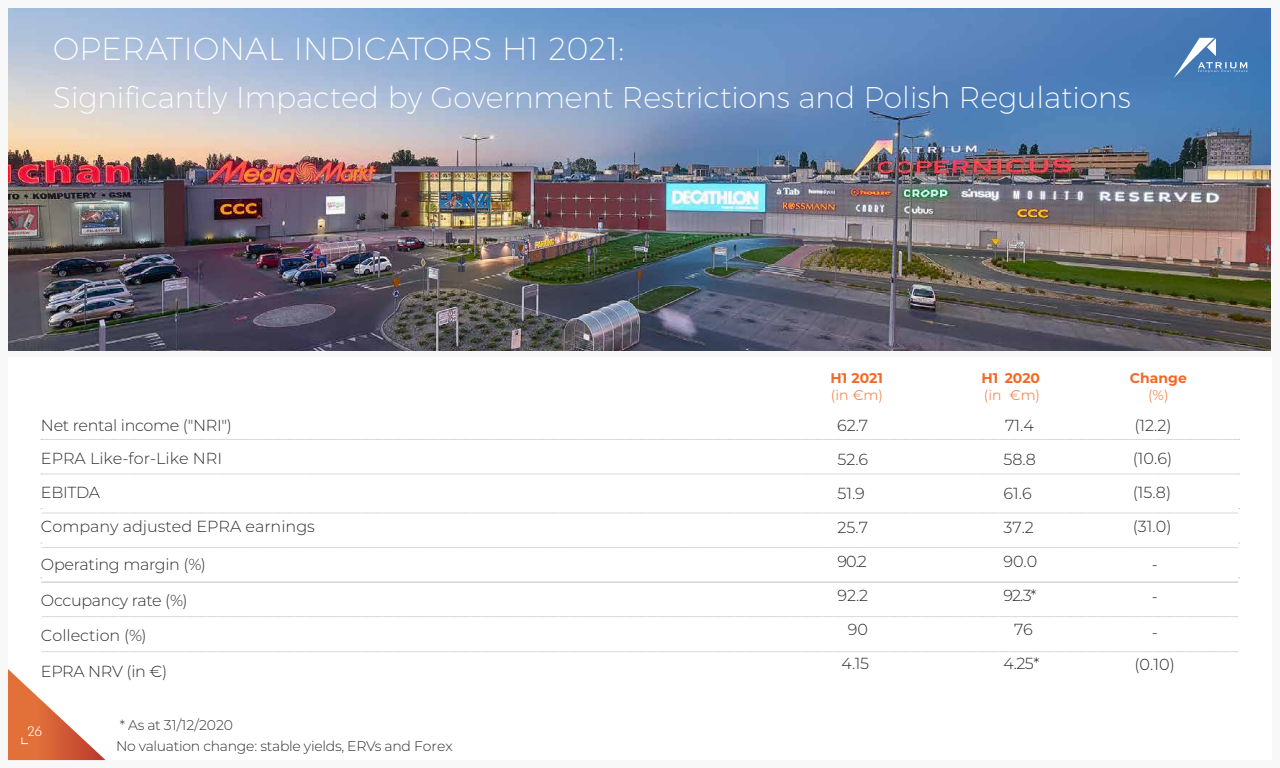
<style>
.page{position:relative;width:1280px;height:768px;background:#fff}
.page>*{position:absolute;margin:0;border:0;box-sizing:border-box;transform-origin:0 0}
.t1{font:200 32px "Montserrat";letter-spacing:.01em;color:#fff}
.t2{font:200 30px "Montserrat";color:#fff}
.t3{font:300 16px/34px "Montserrat";color:#2a2a2a;text-align:right}
.t4{font:300 16px/33.6px "Montserrat";color:#2e2e2e}
.t5{font:300 16px "Montserrat";letter-spacing:-.02em;color:#2e2e2e}
.t6{font:300 16px "Montserrat";color:#262626}
.t7{font:300 16px "Almoni Neue DL4.0 AAA";color:#fff}
.t8{font:300 14px "Montserrat";letter-spacing:-.02em;color:#2e2e2e}
.t9{font:700 14px "Montserrat";color:#f26927}
.t10{font:300 14px "Montserrat";color:#f26927}
.t11{font:300 14px "Montserrat";color:#323232}
.s1{color:#262626}
</style>
<div class="page">
<img style="left:8px;top:8px;width:1263px;height:343px">
<svg style="left:41px;top:439px;width:1199px;height:1px"></svg>
<svg style="left:41px;top:474px;width:1199px;height:1px"></svg>
<svg style="left:41px;top:543px;width:1199px;height:5px"></svg>
<svg style="left:41px;top:616px;width:1197px;height:1px"></svg>
<svg style="left:1174px;top:38px;width:74px;height:40px"></svg>
<svg style="left:8px;top:669px;width:98px;height:91px"></svg>
<svg style="left:41px;top:508px;width:1199px;height:6px"></svg>
<svg style="left:41px;top:577px;width:1199px;height:6px"></svg>
<svg style="left:41px;top:651px;width:1197px;height:1px"></svg>
<h1 class="t1" style="left:53px;top:29px;width:573px">OPERATIONAL INDICATORS H1 2021:</h1>
<h2 class="t2" style="left:53px;top:79px;width:1079px">Significantly Impacted by Government Restrictions and Polish Regulations</h2>
<p class="t4" style="left:41px;top:408px;width:275px">Net rental income ("NRI ("<br>EPRA Like-for-Like NRI<br>EBITDA<br>Company adjusted EPRA earnings</p>
<p class="t5" style="left:41px;top:554px;width:166px">Operating margin %) (</p>
<p class="t5" style="left:41px;top:589px;width:148px">Occupancy rate %) (</p>
<p class="t4" style="left:41px;top:618px;width:107px">Collection %) (</p>
<p class="t5" style="left:41px;top:660px;width:128px">EPRA NRV (in €(</p>
<p class="t7" style="left:27px;top:719px;width:17px">26</p>
<p class="t11" style="left:120px;top:715px;width:115px">* As at 31/12/2020</p>
<p class="t8" style="left:116px;top:736px;width:338px">No valuation change: stable yields, ERVs and Forex</p>
<p class="t9" style="left:830px;top:368px;width:54px">H1 2021</p>
<p class="t10" style="left:831px;top:385px;width:54px">i n( €m(</p>
<p class="t3" style="left:837px;top:408px;width:33px">62.7<br>52.6<br>51.9<br>25.7<br>90.2<br>92.2<br>90<br>4.15</p>
<p class="t9" style="left:982px;top:368px;width:60px">H1 2020</p>
<p class="t10" style="left:1010px;top:385px;width:32px">€m(</p>
<p class="t10" style="left:984px;top:385px;width:19px">i n(</p>
<p class="t3" style="left:1004px;top:408px;width:37px;text-align:center">71.4<br>58.8<br>61.6<br>37.2<br>90.0<br>92.3*<br>76<br>4.25*</p>
<p class="t9" style="left:1130px;top:368px;width:58px">Change</p>
<p class="t10" style="left:1148px;top:385px;width:22px">%) (</p>
<p class="t3" style="left:1133px;top:408px;width:41px;line-height:33.5px;text-align:justify">)1<span class="s1">2.</span>2( )10.6( )15.8( )31.0(</p>
<p class="t3" style="left:1152px;top:548px;width:8px;line-height:32.2px;text-align:left">- -</p>
<p class="t3" style="left:1152px;top:615px;width:8px">-</p>
<p class="t6" style="left:1134px;top:653px;width:42px">)0.10(</p>
</div>
